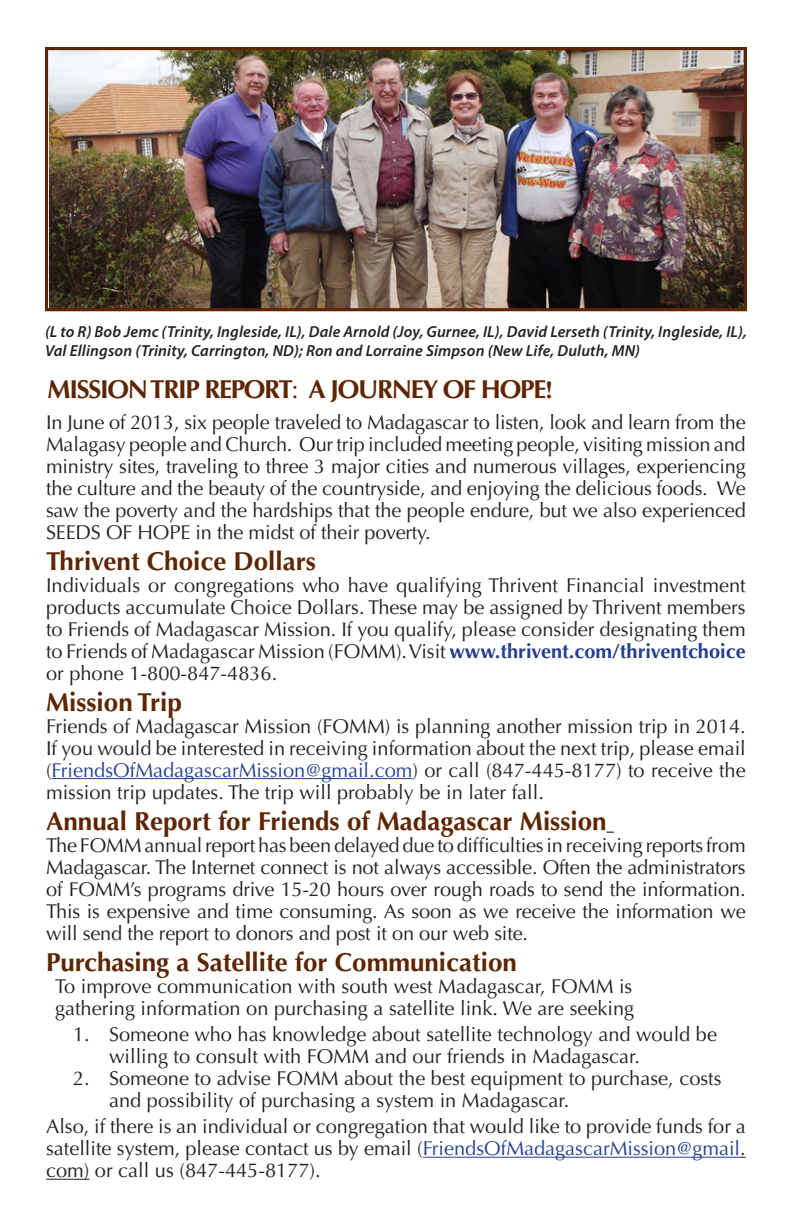
<style>
.page{position:relative;width:792px;height:1224px;background:#fff}
.page>*{position:absolute;margin:0;border:0;box-sizing:border-box;transform-origin:0 0}
.t1{font:700 26px "Optima";color:#5d2502}
.t2{font:700 26px "Optima";letter-spacing:-.05em;color:#5d2502}
.t3{font:20px/22px "Optima";color:#231f20;text-align:justify}
.t4{font:italic 600 16px/19.2px "Myriad Pro";letter-spacing:.01em;color:#231f20}
.s1{font-weight:400}
.s2{font-size:24px}
.s3{font-weight:700;color:#253f8e}
.s4{color:#253f8e}
</style>
<div class="page">
<hr style="left:52px;top:778px;width:361px;height:1px;background:#253f8e">
<hr style="left:423px;top:1157px;width:317px;height:1px;background:#253f8e">
<hr style="left:46px;top:1179px;width:43px;height:1px;background:#231f20">
<img style="left:49px;top:51px;width:694px;height:256px">
<div style="left:45px;top:47px;width:702px;height:264px;border:3px solid #5d2502"></div>
<p class="t4" style="left:45px;top:321px;width:704px">(L to R) Bob Jemc (Trinity, Ingleside, IL), Dale Arnold (Joy, Gurnee, IL), David Lerseth (Trinity, Ingleside, IL),<br>Val Ellingson (Trinity, Carrington, ND); Ron and Lorraine Simpson (New Life, Duluth, MN)</p>
<p class="t2" style="left:48px;top:374px;width:507px">MISSION TRIP REPORT<span class="s1">:</span> A JOURNEY OF HOPE<span class="s2">!</span></p>
<p class="t3" style="left:46px;top:411px;width:701px">In June of 2013, six people traveled to Madagascar to listen, look and learn from the Malagasy people and Church. Our trip included meeting people, visiting mission and ministry sites, traveling to three 3 major cities and numerous villages, experiencing the culture and the beauty of the countryside, and enjoying the delicious foods. We saw the poverty and the hardships that the people endure, but we also experienced SEEDS OF HOPE in the midst of their poverty.</p>
<p class="t1" style="left:46px;top:546px;width:271px">Thrivent Choice Dollars</p>
<p class="t3" style="left:46px;top:574px;width:701px">Individuals or congregations who have qualifying Thrivent Financial investment products accumulate Choice Dollars. These may be assigned by Thrivent members to Friends of Madagascar Mission. If you qualify, please consider designating them to Friends of Madagascar Mission (FOMM). Visit <span class="s3">www.thrivent.com/thriventchoice </span>or phone 1-800-847-4836.</p>
<p class="t1" style="left:46px;top:687px;width:137px">Mission Trip</p>
<p class="t3" style="left:46px;top:715px;width:701px">Friends of Madagascar Mission (FOMM) is planning another mission trip in 2014.<br>If you would be interested in receiving information about the next trip, please email (<span class="s4">FriendsOfMadagascarMission@gmail.com</span>) or call (847-445-8177) to receive the mission trip updates. The trip will probably be in later fall.</p>
<p class="t1" style="left:46px;top:806px;width:562px">Annual Report for Friends of Madagascar Mission</p>
<p class="t3" style="left:46px;top:834px;width:701px">The FOMM annual report has been delayed due to difficulties in receiving reports from Madagascar. The Internet connect is not always accessible. Often the administrators of FOMM’s programs drive 15-20 hours over rough roads to send the information.<br>This is expensive and time consuming. As soon as we receive the information we will send the report to donors and post it on our web site.</p>
<p class="t1" style="left:46px;top:947px;width:472px">Purchasing a Satellite for Communication</p>
<p class="t3" style="left:55px;top:975px;width:579px">To improve communication with south west Madagascar, FOMM is</p>
<p class="t3" style="left:55px;top:997px;width:581px">gathering information on purchasing a satellite link. We are seeking</p>
<p class="t3" style="left:109px;top:1023px;width:609px;text-indent:-36px">1. Someone who has knowledge about satellite technology and would be willing to consult with FOMM and our friends in Madagascar.</p>
<p class="t3" style="left:109px;top:1067px;width:614px;text-indent:-36px">2. Someone to advise FOMM about the best equipment to purchase, costs and possibility of purchasing a system in Madagascar.</p>
<p class="t3" style="left:46px;top:1116px;width:701px">Also, if there is an individual or congregation that would like to provide funds for a satellite system, please contact us by email (<span class="s4">FriendsOfMadagascarMission@gmail</span>. com) or call us (847-445-8177).</p>
</div>
